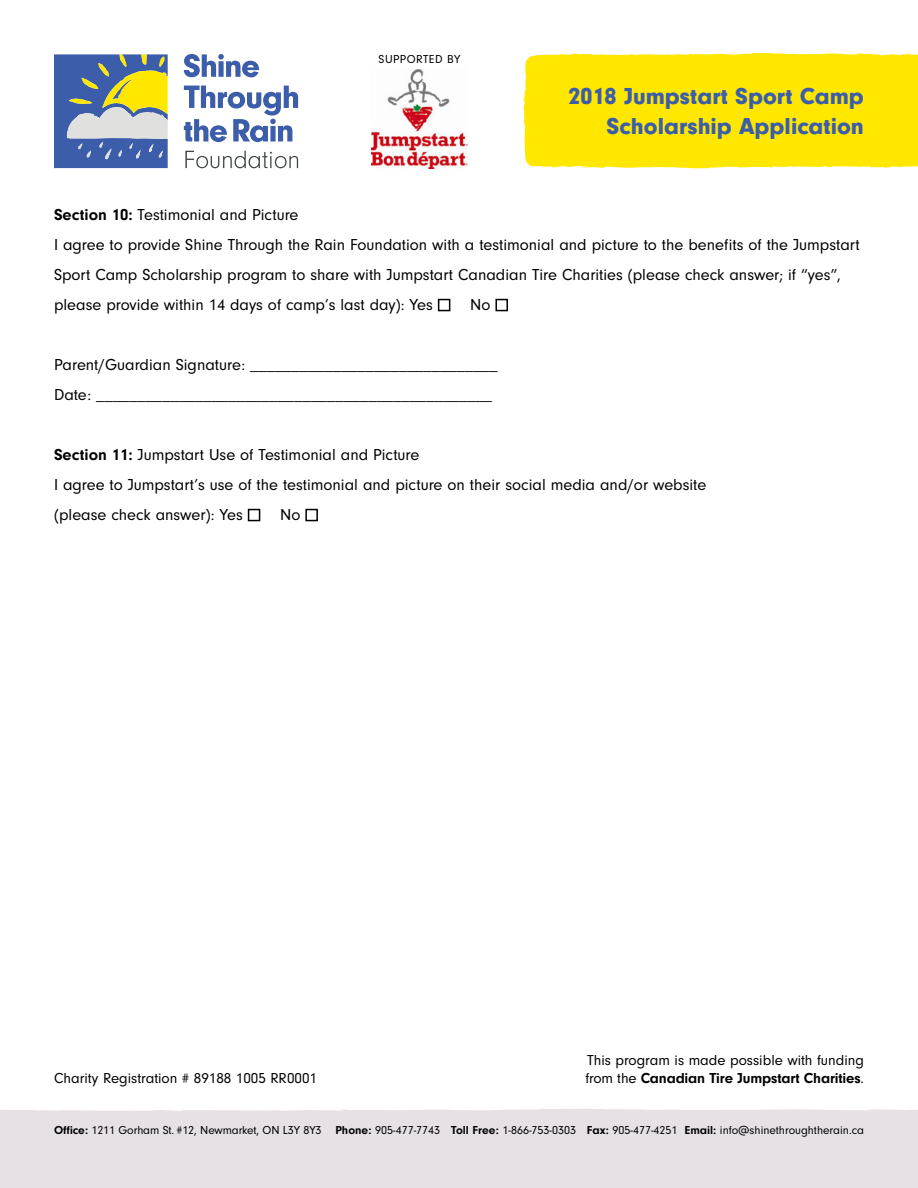
<style>
.page{position:relative;width:918px;height:1188px;background:#fff}
.page>*{position:absolute;margin:0;border:0;box-sizing:border-box;transform-origin:0 0}
.t1{font:900 24px/30px "Neuzeit Gro";color:#3c5daa;text-align:right}
.t2{font:16.5px/30px "Neuzeit Gro";color:#000}
.t3{font:15px "Neuzeit Gro";color:#000}
.t4{font:700 15px "Neuzeit Gro";letter-spacing:-.01em;color:#000}
.t5{font:12px "Neuzeit Gro";color:#000}
.t6{font:12px "Neuzeit Gro";letter-spacing:.04em;color:#000}
.s1{font-weight:700}
.s2{font-weight:400}
</style>
<div class="page">
<div style="left:523px;top:52px;width:395px;height:117px;background:#ffe700"></div>
<div style="left:0;top:1109px;width:918px;height:79px;background:#e7e1e5"></div>
<svg style="left:184px;top:54px;width:75px;height:23px"></svg>
<svg style="left:184px;top:86px;width:114px;height:56px"></svg>
<svg style="left:185px;top:151px;width:113px;height:17px"></svg>
<svg style="left:54px;top:54px;width:114px;height:114px;background:#7e8f99"></svg>
<img style="left:372px;top:70px;width:96px;height:98px">
<div style="left:438px;top:299px;width:12px;height:12px;border:2px solid #000"></div>
<div style="left:495px;top:299px;width:13px;height:12px;border:2px solid #000"></div>
<div style="left:248px;top:509px;width:12px;height:12px;border:2px solid #000"></div>
<div style="left:305px;top:509px;width:13px;height:12px;border:2px solid #000"></div>
<p class="t6" style="left:379px;top:52px;width:83px">SUPPORTED BY</p>
<h1 class="t1" style="left:568px;top:81px;width:297px">2018 Jumpstart Sport Camp<br>Scholarship Application</h1>
<p class="t2" style="left:54px;top:200px;width:807px"><span class="s1">Section 10:</span> Testimonial and Picture<br>I agree to provide Shine Through the Rain Foundation with a testimonial and picture to the benefits of the Jumpstart Sport Camp Scholarship program to share with Jumpstart Canadian Tire Charities (please check answer; if “yes”, please provide within 14 days of camp’s last day): Yes</p>
<p class="t2" style="left:470px;top:290px;width:22px">No</p>
<p class="t2" style="left:54px;top:350px;width:445px">Parent/Guardian Signature: ______________________________<br>Date: ________________________________________________</p>
<p class="t2" style="left:54px;top:440px;width:654px"><span class="s1">Section 11:</span> Jumpstart Use of Testimonial and Picture<br>I agree to Jumpstart’s use of the testimonial and picture on their social media and/or website (please check answer): Yes</p>
<p class="t2" style="left:280px;top:500px;width:22px">No</p>
<p class="t3" style="left:587px;top:1052px;width:278px">This program is made possible with funding</p>
<p class="t3" style="left:54px;top:1070px;width:265px">Charity Registration # 89188 1005 RR0001</p>
<p class="t4" style="left:585px;top:1069px;width:280px"><span class="s2">from the</span> Canadian Tire Jumpstart Charities<span class="s2">.</span></p>
<p class="t5" style="left:54px;top:1124px;width:812px"><span class="s1">Office:</span> 1211 Gorham St. #12, Newmarket, ON L3Y 8Y3 <span class="s1">Phone:</span> 905-477-7743 <span class="s1">Toll Free:</span> 1-866-753-0303 <span class="s1">Fax:</span> 905-477-4251 <span class="s1">Email:</span> info@shinethroughtherain.ca</p>
</div>
